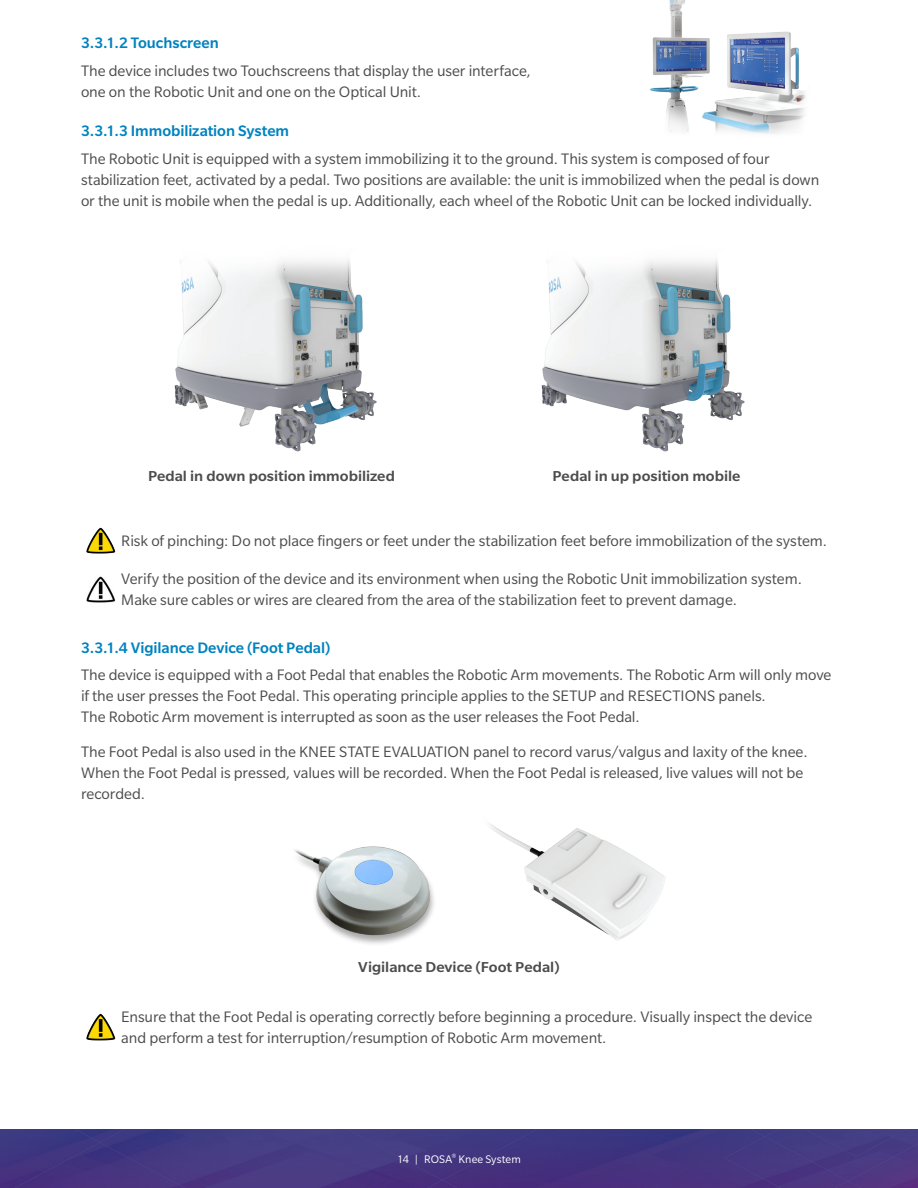
<style>
.page{position:relative;width:918px;height:1188px;background:#fff}
.page>*{position:absolute;margin:0;border:0;box-sizing:border-box;transform-origin:0 0}
.t1{font:16.5px/21px "Slate Pro";letter-spacing:-.005em;color:#4b4c4d}
.t2{font:500 16.5px "Slate Pro";letter-spacing:-.005em;color:#0083bf}
.AW_Inset_Text{font:500 15.6px "Slate Pro";color:#4b4c4d;scale:1.05 1}
.t3{font:12px "Slate Pro";letter-spacing:.01em;color:#fff}
</style>
<div class="page">
<img style="left:0;top:1130px;width:918px;height:58px">
<img style="left:86px;top:527px;width:30px;height:27px">
<img style="left:86px;top:576px;width:30px;height:27px">
<img style="left:86px;top:1014px;width:30px;height:27px">
<img style="left:650px;top:0;width:156px;height:134px">
<img style="left:174px;top:259px;width:203px;height:193px">
<img style="left:541px;top:260px;width:204px;height:192px">
<img style="left:490px;top:823px;width:175px;height:117px">
<img style="left:294px;top:846px;width:140px;height:98px">
<p class="t2" style="left:81px;top:34px;width:139px">3.3.1.2 Touchscreen</p>
<p class="t1" style="left:81px;top:60px;width:451px">The device includes two Touchscreens that display the user interface, one on the Robotic Unit and one on the Optical Unit.</p>
<p class="t2" style="left:81px;top:122px;width:210px">3.3.1.3 Immobilization System</p>
<p class="t1" style="left:81px;top:148px;width:740px">The Robotic Unit is equipped with a system immobilizing it to the ground. This system is composed of four stabilization feet, activated by a pedal. Two positions are available: the unit is immobilized when the pedal is down or the unit is mobile when the pedal is up. Additionally, each wheel of the Robotic Unit can be locked individually.</p>
<p class="AW_Inset_Text" style="left:148px;top:468px;width:237px">Pedal in down position immobilized</p>
<p class="AW_Inset_Text" style="left:553px;top:468px;width:180px">Pedal in up position mobile</p>
<p class="t1" style="left:121px;top:530px;width:707px">Risk of pinching: Do not place fingers or feet under the stabilization feet before immobilization of the system.</p>
<p class="t1" style="left:121px;top:569px;width:682px">Verify the position of the device and its environment when using the Robotic Unit immobilization system.</p>
<p class="t1" style="left:121px;top:590px;width:617px">Make sure cables or wires are cleared from the area of the stabilization feet to prevent damage.</p>
<p class="t2" style="left:81px;top:638px;width:251px">3.3.1.4 Vigilance Device (Foot Pedal)</p>
<p class="t1" style="left:81px;top:665px;width:752px">The device is equipped with a Foot Pedal that enables the Robotic Arm movements. The Robotic Arm will only move if the user presses the Foot Pedal. This operating principle applies to the SETUP and RESECTIONS panels.<br>The Robotic Arm movement is interrupted as soon as the user releases the Foot Pedal.</p>
<p class="t1" style="left:81px;top:741px;width:728px">The Foot Pedal is also used in the KNEE STATE EVALUATION panel to record varus/valgus and laxity of the knee.<br>When the Foot Pedal is pressed, values will be recorded. When the Foot Pedal is released, live values will not be recorded.</p>
<p class="AW_Inset_Text" style="left:358px;top:959px;width:193px">Vigilance Device (Foot Pedal)</p>
<p class="t1" style="left:121px;top:1006px;width:692px">Ensure that the Foot Pedal is operating correctly before beginning a procedure. Visually inspect the device and perform a test for interruption/resumption of Robotic Arm movement.</p>
<p class="t3" style="left:397px;top:1153px;width:125px">14 | ROSA<sup>®</sup> Knee System</p>
</div>
